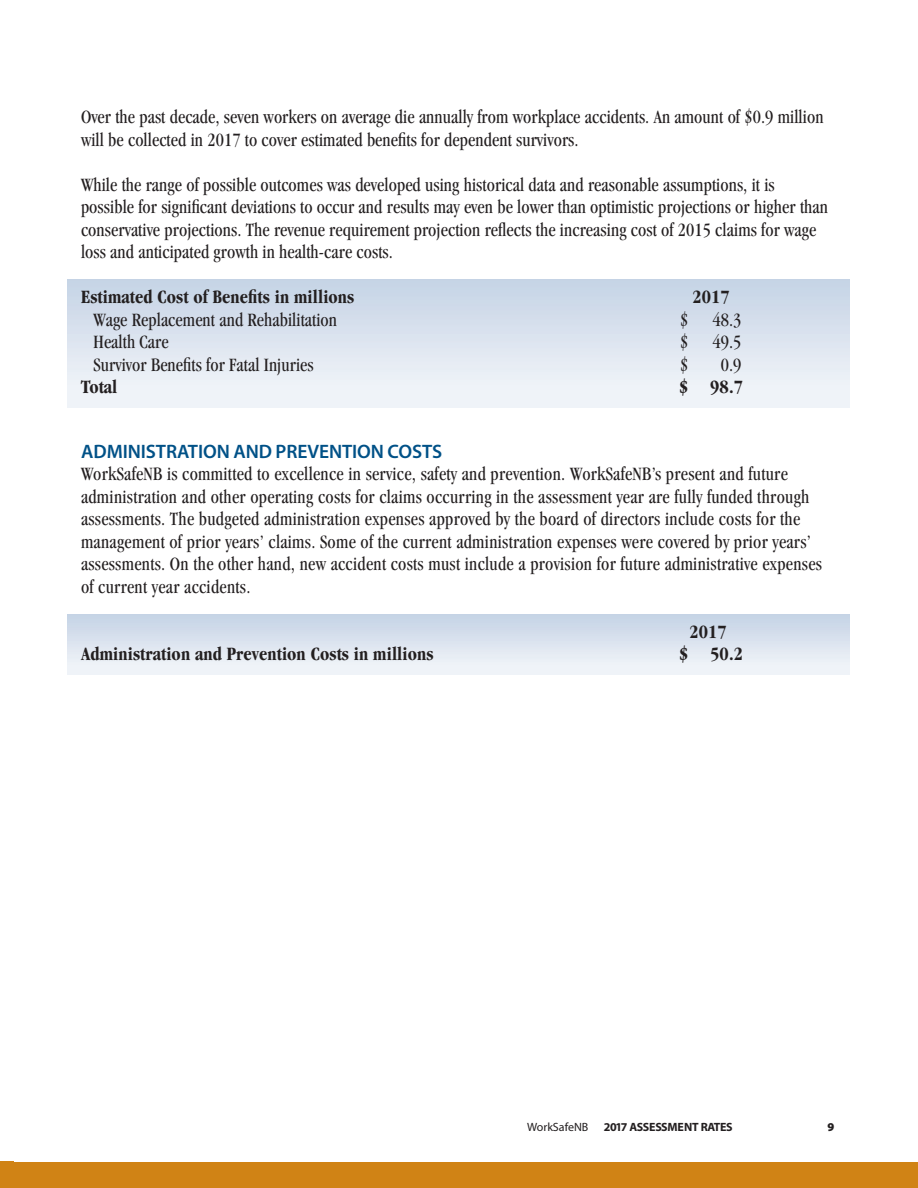
<style>
.page{position:relative;width:918px;height:1188px;background:#fff}
.page>*{position:absolute;margin:0;border:0;box-sizing:border-box;transform-origin:0 0}
.Body{font:condensed 19.5px/22.5px "Garamond";letter-spacing:.005em;color:#231f20;scale:.95 1}
.Body-2{font:700 condensed 19.5px "Garamond";letter-spacing:.005em;color:#231f20;scale:.95 1}
.Sub_Heads{font:600 19.5px "Myriad Pro";letter-spacing:-.005em;color:#005187}
.t1{font:700 12px "Myriad Pro";letter-spacing:-.03em;color:#231f20}
.t2{font:12px "Myriad Pro";color:#231f20}
.t3{font:900 12px "Myriad Pro";color:#231f20}
</style>
<div class="page">
<div style="left:0;top:1162px;width:918px;height:26px;background:#d08315"></div>
<div style="left:0;top:1161px;width:14px;height:27px;background:#d08315"></div>
<div style="left:68px;top:615px;width:781px;height:60px;background:linear-gradient(to bottom,#c6d4e5,#f4f6fa)"></div>
<div style="left:68px;top:279px;width:781px;height:128px;background:linear-gradient(to bottom,#c6d3e6,#f4f7fa)"></div>
<p class="Body" style="left:81px;top:106px;width:783px">Over the past decade, seven workers on average die annually from workplace accidents. An amount of $0.9 million will be collected in 2017 to cover estimated benefits for dependent survivors.</p>
<p class="Body" style="left:81px;top:173px;width:788px">While the range of possible outcomes was developed using historical data and reasonable assumptions, it is possible for significant deviations to occur and results may even be lower than optimistic projections or higher than conservative projections. The revenue requirement projection reflects the increasing cost of 2015 claims for wage loss and anticipated growth in health-care costs.</p>
<p class="Body-2" style="left:81px;top:286px;width:289px">Estimated Cost of Benefits in millions</p>
<p class="Body-2" style="left:692px;top:286px;width:41px">2017</p>
<p class="Body" style="left:94px;top:308px;width:258px">Wage Replacement and Rehabilitation</p>
<p class="Body" style="left:680px;top:308px;width:66px">$ 48.3</p>
<p class="Body" style="left:94px;top:331px;width:80px">Health Care</p>
<p class="Body" style="left:680px;top:331px;width:66px">$ 49.5</p>
<p class="Body" style="left:94px;top:353px;width:233px">Survivor Benefits for Fatal Injuries</p>
<p class="Body" style="left:680px;top:353px;width:10px">$</p>
<p class="Body" style="left:721px;top:353px;width:23px">0.9</p>
<p class="Body-2" style="left:81px;top:376px;width:40px">Total</p>
<p class="Body-2" style="left:679px;top:376px;width:69px">$ 98.7</p>
<p class="Sub_Heads" style="left:81px;top:440px;width:363px">ADMINISTRATION AND PREVENTION COSTS</p>
<p class="Body" style="left:81px;top:463px;width:782px">WorkSafeNB is committed to excellence in service, safety and prevention. WorkSafeNB’s present and future administration and other operating costs for claims occurring in the assessment year are fully funded through assessments. The budgeted administration expenses approved by the board of directors include costs for the management of prior years’ claims. Some of the current administration expenses were covered by prior years’ assessments. On the other hand, new accident costs must include a provision for future administrative expenses of current year accidents.</p>
<p class="Body-2" style="left:689px;top:620px;width:41px">2017</p>
<p class="Body-2" style="left:81px;top:643px;width:373px">Administration and Prevention Costs in millions</p>
<p class="Body-2" style="left:679px;top:643px;width:69px">$ 50.2</p>
<p class="t2" style="left:527px;top:1121px;width:63px">WorkSafeNB</p>
<p class="t1" style="left:604px;top:1120px;width:131px">2017 ASSESSMENT RATES</p>
<p class="t3" style="left:827px;top:1120px;width:8px">9</p>
</div>
